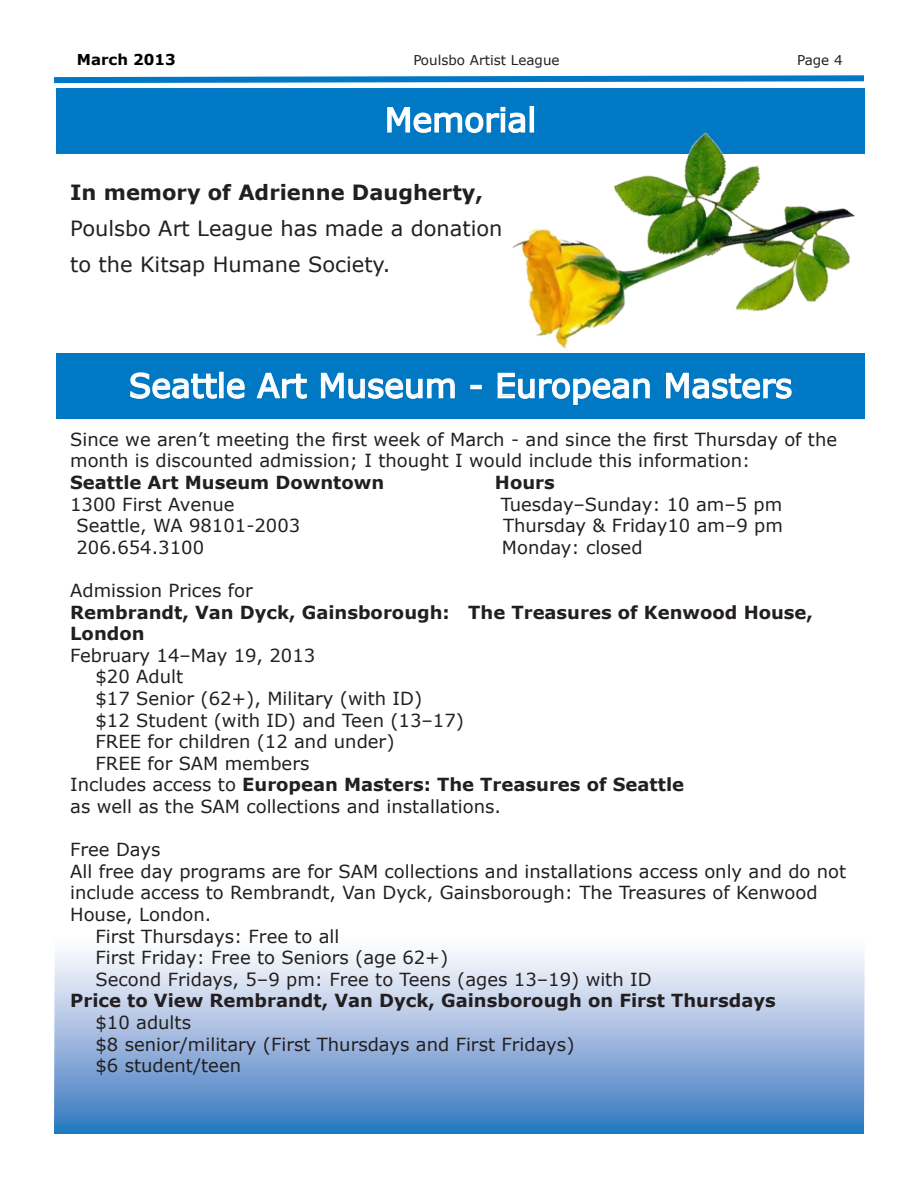
<style>
.page{position:relative;width:918px;height:1188px;background:#fff}
.page>*{position:absolute;margin:0;border:0;box-sizing:border-box;transform-origin:0 0}
.t1{font:33px "Verdana";color:#fff}
.t2{font:21px/36px "Verdana";color:#231f20}
.t3{font:700 21px "Verdana";color:#231f20}
.t4{font:18px/21.6px "Verdana";color:#231f20}
.t5{font:700 18px/21.6px "Verdana";color:#231f20}
.t6{font:700 15px "Verdana";color:#000}
.t7{font:13.5px "Verdana";color:#231f20}
.s1{font-weight:400}
</style>
<div class="page">
<div style="left:56px;top:88px;width:809px;height:65px;background:#0078c3"></div>
<div style="left:56px;top:354px;width:809px;height:65px;background:#0078c3"></div>
<svg style="left:54px;top:952px;width:811px;height:182px;background:#97b6dd"></svg>
<svg style="left:54px;top:76px;width:431px;height:8px;background:#3f99d1"></svg>
<svg style="left:387px;top:107px;width:97px;height:26px"></svg>
<svg style="left:130px;top:372px;width:87px;height:27px"></svg>
<div style="left:219px;top:372px;width:5px;height:26px;border:2px solid #fff"></div>
<svg style="left:226px;top:378px;width:19px;height:21px"></svg>
<svg style="left:256px;top:372px;width:51px;height:27px"></svg>
<svg style="left:320px;top:372px;width:135px;height:27px"></svg>
<div style="left:470px;top:385px;width:12px;height:4px;border:2px solid #fff"></div>
<img style="left:485px;top:75px;width:380px;height:330px">
<p class="t6" style="left:77px;top:50px;width:100px">March 2013</p>
<p class="t7" style="left:413px;top:52px;width:148px">Poulsbo Artist League</p>
<p class="t7" style="left:797px;top:52px;width:47px">Page 4</p>
<h1 class="t1" style="left:385px;top:99px;width:153px">Memorial</h1>
<p class="t3" style="left:70px;top:179px;width:414px">In memory of Adrienne Daugherty,</p>
<p class="t2" style="left:70px;top:210px;width:434px">Poulsbo Art League has made a donation to the Kitsap Humane Society.</p>
<h1 class="t1" style="left:129px;top:365px;width:665px">Seattle Art Museum - European Masters</h1>
<p class="t4" style="left:70px;top:428px;width:769px">Since we aren’t meeting the first week of March - and since the first Thursday of the month is discounted admission; I thought I would include this information:</p>
<p class="t5" style="left:70px;top:471px;width:315px">Seattle Art Museum Downtown</p>
<p class="t5" style="left:495px;top:471px;width:61px">Hours</p>
<p class="t4" style="left:70px;top:493px;width:166px">1300 First Avenue</p>
<p class="t4" style="left:501px;top:493px;width:283px">Tuesday–Sunday: 10 am–5 pm</p>
<p class="t4" style="left:77px;top:514px;width:225px">Seattle, WA 98101-2003</p>
<p class="t4" style="left:503px;top:514px;width:281px">Thursday &amp; Friday10 am–9 pm</p>
<p class="t4" style="left:77px;top:536px;width:129px">206.654.3100</p>
<p class="t4" style="left:502px;top:536px;width:142px">Monday: closed</p>
<p class="t4" style="left:70px;top:579px;width:184px">Admission Prices for</p>
<p class="t5" style="left:70px;top:601px;width:744px">Rembrandt, Van Dyck, Gainsborough: The Treasures of Kenwood House,<br>London</p>
<p class="t4" style="left:70px;top:644px;width:247px">February 14–May 19, 2013</p>
<p class="t4" style="left:96px;top:665px;width:89px">$20 Adult</p>
<p class="t4" style="left:96px;top:687px;width:328px">$17 Senior (62+), Military (with ID)</p>
<p class="t4" style="left:96px;top:709px;width:370px">$12 Student (with ID) and Teen (13–17)</p>
<p class="t4" style="left:96px;top:730px;width:300px">FREE for children (12 and under)</p>
<p class="t4" style="left:96px;top:752px;width:215px">FREE for SAM members</p>
<p class="t5" style="left:70px;top:773px;width:615px"><span class="s1">Includes access to</span> European Masters: The Treasures of Seattle</p>
<p class="t4" style="left:70px;top:795px;width:432px">as well as the SAM collections and installations.</p>
<p class="t4" style="left:70px;top:838px;width:92px">Free Days</p>
<p class="t4" style="left:70px;top:860px;width:778px">All free day programs are for SAM collections and installations access only and do not</p>
<p class="t4" style="left:70px;top:881px;width:749px">include access to Rembrandt, Van Dyck, Gainsborough: The Treasures of Kenwood</p>
<p class="t4" style="left:70px;top:903px;width:143px">House, London.</p>
<p class="t4" style="left:96px;top:925px;width:245px">First Thursdays: Free to all</p>
<p class="t4" style="left:96px;top:946px;width:354px">First Friday: Free to Seniors (age 62+)</p>
<p class="t4" style="left:96px;top:968px;width:558px">Second Fridays, 5–9 pm: Free to Teens (ages 13–19) with ID</p>
<p class="t5" style="left:70px;top:989px;width:707px">Price to View Rembrandt, Van Dyck, Gainsborough on First Thursdays</p>
<p class="t4" style="left:96px;top:1011px;width:480px">$10 adults<br>$8 senior/military (First Thursdays and First Fridays) $6 student/teen</p>
</div>
